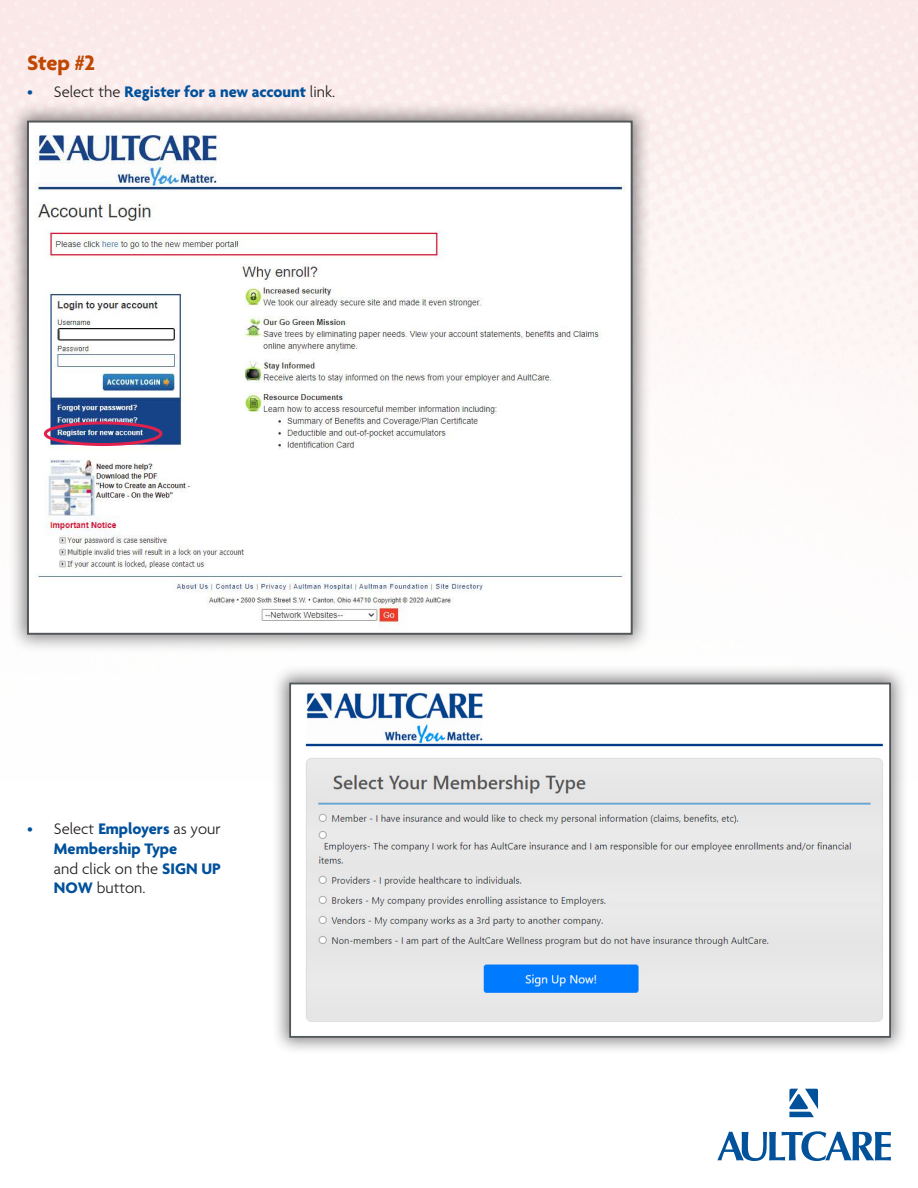
<style>
.page{position:relative;width:918px;height:1188px;background:#fff}
.page>*{position:absolute;margin:0;border:0;box-sizing:border-box;transform-origin:0 0}
.t1{font:700 22.5px "Agenda";color:#c04700}
.t2{font:700 16.5px/19.8px "Agenda";color:#01519b}
.t3{font:300 16.5px/19.8px "Agenda";color:#231f20}
.s1{font-weight:300}
.s2{font-weight:300;color:#231f20}
.s3{font-weight:700;color:#01519b}
</style>
<div class="page">
<div style="left:8px;top:101px;width:644px;height:553px;background:#231f20;opacity:.55"></div>
<img style="left:30px;top:128px;width:600px;height:504px">
<div style="left:27px;top:121px;width:606px;height:514px;border:2px solid #52575a"></div>
<svg style="left:789px;top:1089px;width:29px;height:28px"></svg>
<svg style="left:717px;top:1131px;width:174px;height:30px"></svg>
<div style="left:44px;top:421px;width:118px;height:25px;border:3px solid #e1214d;border-radius:50%"></div>
<div style="left:272px;top:665px;width:637px;height:391px;background:#231f20;opacity:.55"></div>
<img style="left:292px;top:686px;width:596px;height:345px">
<div style="left:289px;top:683px;width:602px;height:355px;border:2px solid #52575a"></div>
<p class="t1" style="left:27px;top:51px;width:70px">Step #2</p>
<p class="t2" style="left:27px;top:83px;width:310px"><span class="s1">•</span> <span class="s2">Select the</span> Register for a new account <span class="s2">link.</span></p>
<p class="t2" style="left:54px;top:820px;width:168px;text-indent:-27px"><span class="s1">•</span> <span class="s2">Select</span> Employers <span class="s2">as your<br></span>Membership Type</p>
<p class="t3" style="left:54px;top:859px;width:168px">and click on the <span class="s3">SIGN UP<br>NOW</span> button.</p>
</div>
